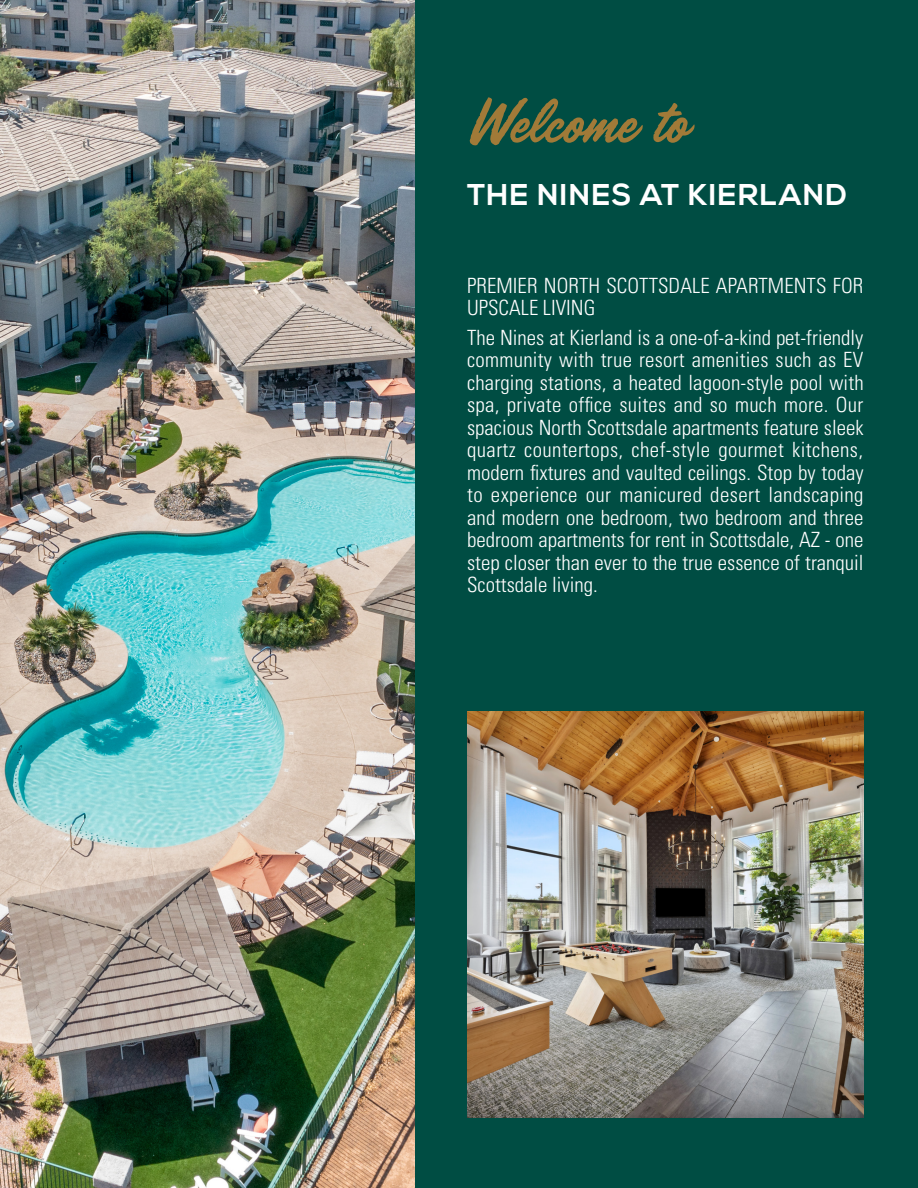
<style>
.page{position:relative;width:918px;height:1188px;background:#fff}
.page>*{position:absolute;margin:0;border:0;box-sizing:border-box;transform-origin:0 0}
.t1{font:72px "Handelson One";color:#a17a38}
.t2{font:700 30px "Nexa";letter-spacing:.05em;color:#fff}
.t3{font:300 condensed 21px/22.5px "Univers LT Std";color:#fff}
</style>
<div class="page">
<img style="left:0;top:0;width:416px;height:1187px">
<div style="left:416px;top:0;width:502px;height:1188px;background:#004d43"></div>
<img style="left:467px;top:712px;width:397px;height:406px">
<p class="t1" style="left:467px;top:83px;width:219px">Welcome to</p>
<p class="t2" style="left:467px;top:177px;width:381px">THE NINES AT KIERLAND</p>
<p class="t3" style="left:467px;top:274px;width:398px">PREMIER NORTH SCOTTSDALE APARTMENTS FOR<br>UPSCALE LIVING</p>
<p class="t3" style="left:467px;top:326px;width:398px;text-align:justify">The Nines at Kierland is a one-of-a-kind pet-friendly community with true resort amenities such as EV charging stations, a heated lagoon-style pool with spa, private office suites and so much more. Our spacious North Scottsdale apartments feature sleek quartz countertops, chef-style gourmet kitchens, modern fixtures and vaulted ceilings. Stop by today to experience our manicured desert landscaping and modern one bedroom, two bedroom and three bedroom apartments for rent in Scottsdale, AZ - one step closer than ever to the true essence of tranquil Scottsdale living.</p>
</div>
